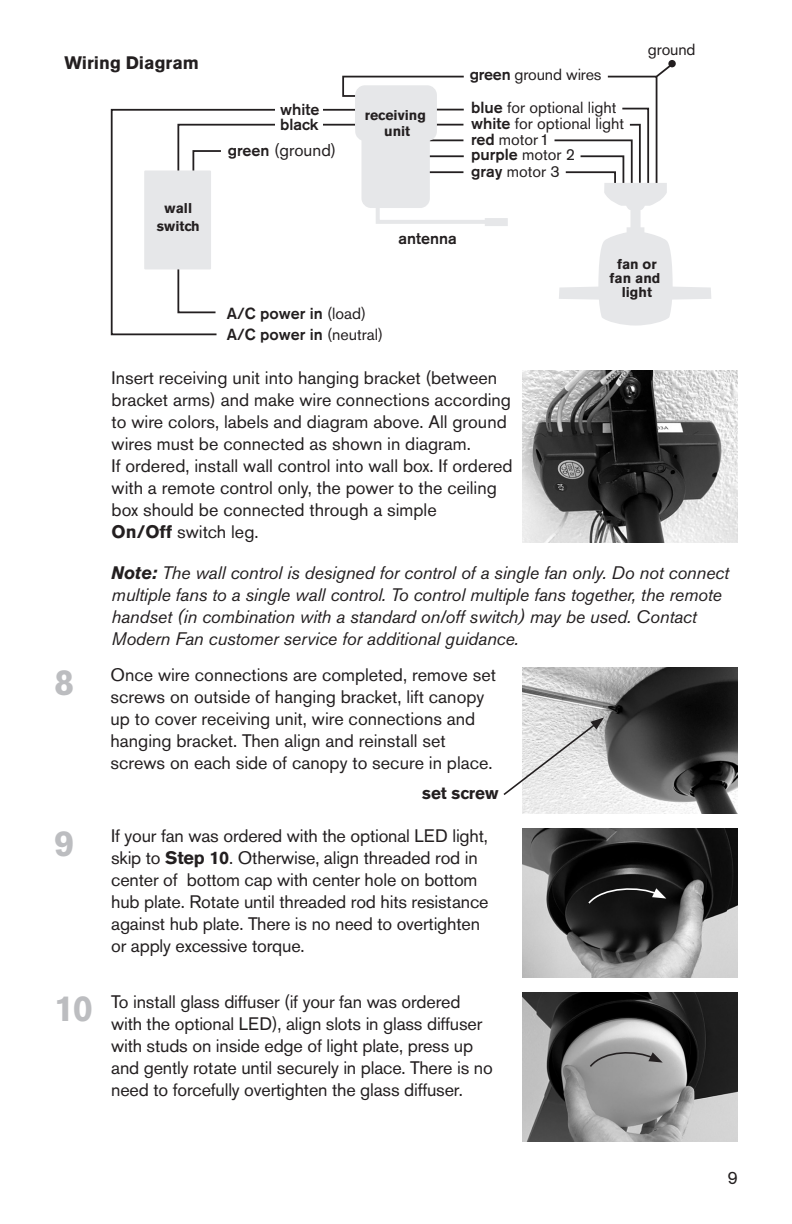
<style>
.page{position:relative;width:792px;height:1224px;background:#fff}
.page>*{position:absolute;margin:0;border:0;box-sizing:border-box;transform-origin:0 0}
.t1{font:700 36px "Akzidenz Grotesk BE";color:#bcbdc0}
.t2{font:18px/22px "Akzidenz Grotesk BE";color:#231f20}
.t3{font:italic 18px/22px "Akzidenz Grotesk BE";letter-spacing:-.01em;color:#231f20}
.t4{font:700 18px "Akzidenz Grotesk BE";color:#231f20}
.t5{font:17px "Akzidenz Grotesk BE";color:#231f20}
.t6{font:700 17px "Akzidenz Grotesk BE";color:#231f20}
.t7{font:16px/16.2px "Akzidenz Grotesk BE";color:#231f20}
.t8{font:500 16px/15.4px "Akzidenz Grotesk BE";color:#231f20}
.t9{font:700 14.2px/14px "Akzidenz Grotesk BE";color:#231f20;text-align:center}
.s1{font-weight:500;font-size:16px}
.s2{font-weight:500}
.s3{font-weight:400}
.s4{font-weight:700}
</style>
<div class="page">
<img style="left:522px;top:829px;width:216px;height:148px">
<svg style="left:587px;top:886px;width:79px;height:19px;background:#2d2d2d"></svg>
<img style="left:522px;top:993px;width:216px;height:148px">
<svg style="left:588px;top:1050px;width:75px;height:19px"></svg>
<img style="left:522px;top:668px;width:216px;height:145px">
<svg style="left:503px;top:717px;width:101px;height:80px"></svg>
<img style="left:522px;top:370px;width:216px;height:172px">
<svg style="left:342px;top:75px;width:122px;height:22px"></svg>
<hr style="left:409px;top:171px;width:54px;height:2px;background:#231f20">
<hr style="left:426px;top:155px;width:38px;height:2px;background:#231f20">
<hr style="left:427px;top:139px;width:36px;height:2px;background:#231f20">
<hr style="left:429px;top:109px;width:35px;height:1px;background:#231f20">
<hr style="left:432px;top:124px;width:31px;height:2px;background:#231f20">
<svg style="left:110px;top:108px;width:245px;height:228px"></svg>
<div style="left:275px;top:102px;width:48px;height:13px;background:#fff"></div>
<div style="left:276px;top:119px;width:47px;height:13px;background:#fff"></div>
<div style="left:144px;top:170px;width:67px;height:99px;background:#e6e7e9"></div>
<div style="left:362px;top:103px;width:68px;height:105px;background:#e6e7e9;border-radius:10px"></div>
<div style="left:355px;top:85px;width:82px;height:56px;background:#e6e7e9;border-radius:10px"></div>
<svg style="left:376px;top:204px;width:109px;height:20px"></svg>
<div style="left:485px;top:218px;width:23px;height:8px;background:#e6e7e9"></div>
<svg style="left:554px;top:62px;width:157px;height:264px"></svg>
<p class="t4" style="left:64px;top:56px;width:136px">Wiring Diagram</p>
<p class="t9" style="left:157px;top:200px;width:44px;line-height:18px">wall switch</p>
<p class="t8" style="left:280px;top:103px;width:41px">white black</p>
<p class="t5" style="left:228px;top:143px;width:110px"><span class="s1">green</span> (ground)</p>
<p class="t9" style="left:365px;top:107px;width:63px;line-height:17px">receiving unit</p>
<p class="t7" style="left:470px;top:68px;width:133px"><span class="s2">green</span> ground wires</p>
<p class="t7" style="left:471px;top:101px;width:155px"><span class="s2">blue</span> for optional light <span class="s2">white</span> for optional light</p>
<p class="t7" style="left:471px;top:132px;width:80px"><span class="s2">red</span> motor 1</p>
<p class="t8" style="left:471px;top:148px;width:105px">purple <span class="s3">motor 2</span></p>
<p class="t7" style="left:471px;top:164px;width:90px"><span class="s2">gray</span> motor 3</p>
<p class="t7" style="left:648px;top:43px;width:49px">ground</p>
<p class="t8" style="left:398px;top:232px;width:60px">antenna</p>
<p class="t8" style="left:227px;top:307px;width:141px">A/C power in <span class="s3">(load)</span></p>
<p class="t8" style="left:227px;top:328px;width:158px">A/C power in <span class="s3">(neutral)</span></p>
<p class="t9" style="left:610px;top:258px;width:52px">fan or fan and light</p>
<p class="t2" style="left:112px;top:368px;width:402px">Insert receiving unit into hanging bracket (between bracket arms) and make wire connections according to wire colors, labels and diagram above. All ground wires must be connected as shown in diagram.<br>If ordered, install wall control into wall box. If ordered with a remote control only, the power to the ceiling box should be connected through a simple<br><span class="s4">On/Off</span> switch leg.</p>
<p class="t3" style="left:112px;top:563px;width:619px"><span class="s4">Note:</span> The wall control is designed for control of a single fan only. Do not connect multiple fans to a single wall control. To control multiple fans together, the remote handset (in combination with a standard on/off switch) may be used. Contact Modern Fan customer service for additional guidance.</p>
<h1 class="t1" style="left:54px;top:668px;width:22px">8</h1>
<p class="t2" style="left:110px;top:665px;width:387px">Once wire connections are completed, remove set screws on outside of hanging bracket, lift canopy up to cover receiving unit, wire connections and hanging bracket. Then align and reinstall set screws on each side of canopy to secure in place.</p>
<p class="t6" style="left:422px;top:786px;width:78px">set screw</p>
<h1 class="t1" style="left:54px;top:829px;width:22px">9</h1>
<p class="t2" style="left:111px;top:827px;width:379px">If your fan was ordered with the optional LED light, skip to <span class="s4">Step 10</span>. Otherwise, align threaded rod in center of bottom cap with center hole on bottom hub plate. Rotate until threaded rod hits resistance against hub plate. There is no need to overtighten or apply excessive torque.</p>
<h1 class="t1" style="left:54px;top:994px;width:41px">10</h1>
<p class="t2" style="left:111px;top:992px;width:383px">To install glass diffuser (if your fan was ordered with the optional LED), align slots in glass diffuser with studs on inside edge of light plate, press up and gently rotate until securely in place. There is no need to forcefully overtighten the glass diffuser.</p>
<p class="t2" style="left:728px;top:1168px;width:12px">9</p>
</div>
